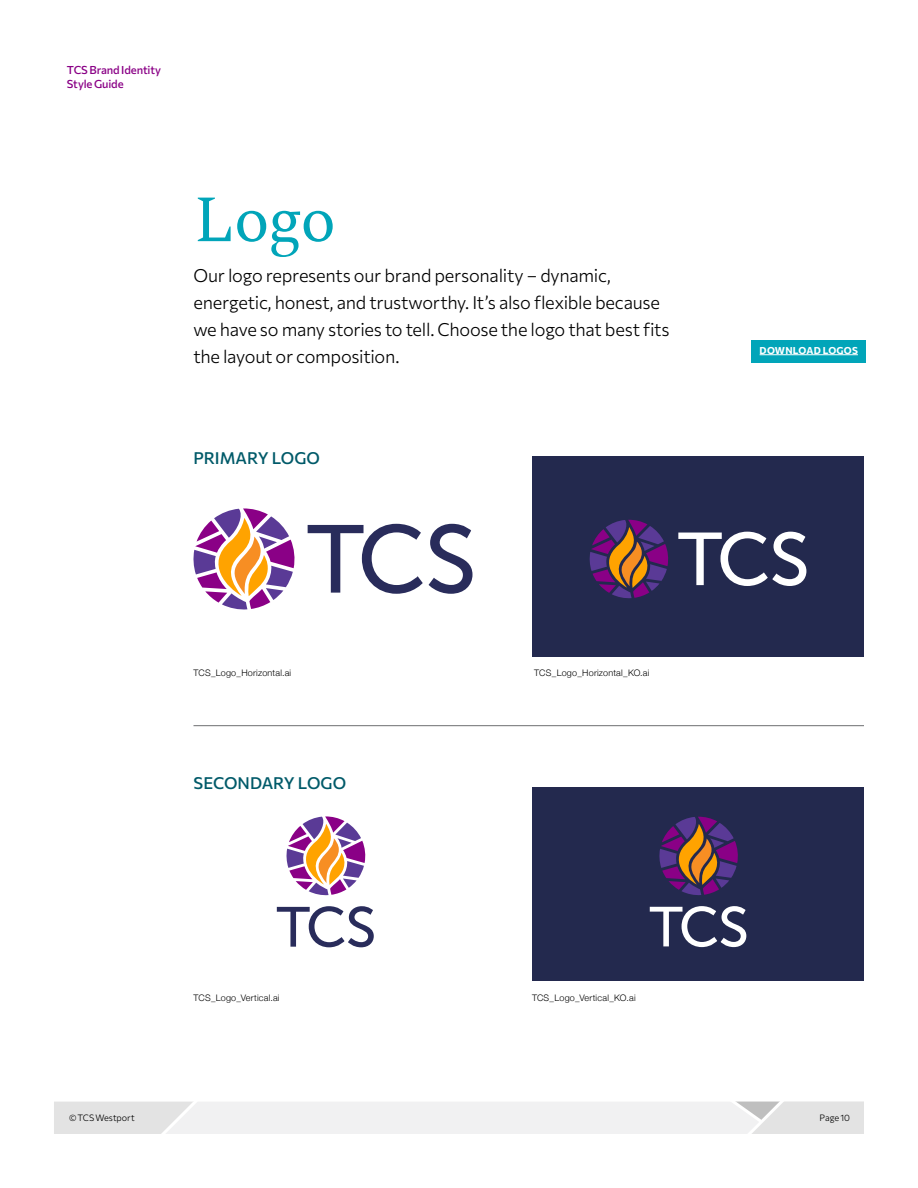
<style>
.page{position:relative;width:918px;height:1188px;background:#fff}
.page>*{position:absolute;margin:0;border:0;box-sizing:border-box;transform-origin:0 0}
.t1{font:66px "Spectral";color:#01a5b9}
.t2{font:300 18px/27px "Commissioner";letter-spacing:-.015em;color:#000}
.t3{font:500 16.5px "Commissioner";letter-spacing:-.005em;color:#005a69}
.t4{font:500 11.25px/13.5px "Commissioner";letter-spacing:-.01em;color:#8a0086}
.t5{font:700 9.75px "Commissioner";letter-spacing:.015em;color:#fff}
.t6{font:300 9px "Helvetica Neue";letter-spacing:.025em;color:#000}
.t7{font:300 9px "Commissioner";letter-spacing:-.005em;color:#000}
</style>
<div class="page">
<svg style="left:54px;top:1101px;width:810px;height:33px"></svg>
<div style="left:532px;top:457px;width:332px;height:200px;background:#23294e"></div>
<svg style="left:308px;top:524px;width:115px;height:70px"></svg>
<svg style="left:429px;top:524px;width:43px;height:70px"></svg>
<svg style="left:194px;top:508px;width:101px;height:101px"></svg>
<hr style="left:194px;top:725px;width:670px;height:1px;background:#6d6e71">
<svg style="left:678px;top:532px;width:128px;height:54px"></svg>
<svg style="left:590px;top:520px;width:79px;height:78px"></svg>
<div style="left:532px;top:787px;width:332px;height:194px;background:#23294e"></div>
<svg style="left:286px;top:816px;width:80px;height:80px"></svg>
<svg style="left:277px;top:906px;width:97px;height:41px"></svg>
<svg style="left:659px;top:817px;width:79px;height:78px"></svg>
<svg style="left:650px;top:906px;width:96px;height:41px"></svg>
<div style="left:752px;top:340px;width:114px;height:23px;background:#01a5b9"></div>
<hr style="left:760px;top:354px;width:98px;height:1px;background:#fff">
<p class="t4" style="left:67px;top:63px;width:96px">TCS Brand Identity<br>Style Guide</p>
<h1 class="t1" style="left:194px;top:171px;width:144px">Logo</h1>
<p class="t2" style="left:194px;top:260px;width:478px">Our logo represents our brand personality – dynamic, energetic, honest, and trustworthy. It’s also flexible because we have so many stories to tell. Choose the logo that best fits the layout or composition.</p>
<p class="t3" style="left:194px;top:445px;width:128px">PRIMARY LOGO</p>
<p class="t6" style="left:194px;top:665px;width:99px">TCS_Logo_Horizontal.ai</p>
<p class="t3" style="left:194px;top:770px;width:154px">SECONDARY LOGO</p>
<p class="t6" style="left:534px;top:665px;width:117px">TCS_Logo_Horizontal_KO.ai</p>
<p class="t6" style="left:194px;top:990px;width:88px">TCS_Logo_Vertical.ai</p>
<p class="t6" style="left:532px;top:990px;width:105px">TCS_Logo_Vertical_KO.ai</p>
<p class="t5" style="left:760px;top:343px;width:100px">DOWNLOAD LOGOS</p>
<p class="t7" style="left:69px;top:1110px;width:67px">© TCS Westport</p>
<p class="t7" style="left:820px;top:1110px;width:32px">Page 10</p>
</div>
